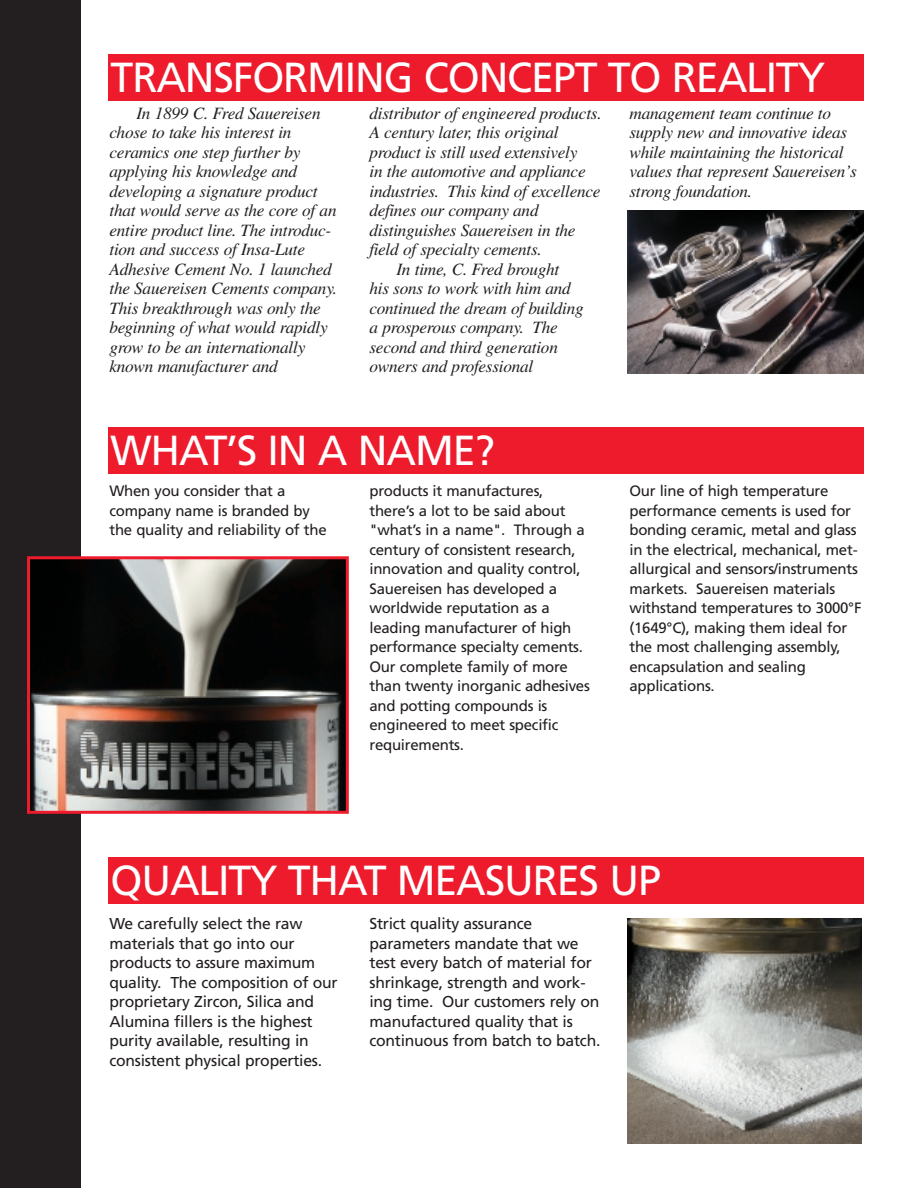
<style>
.page{position:relative;width:918px;height:1188px;background:#fff}
.page>*{position:absolute;margin:0;border:0;box-sizing:border-box;transform-origin:0 0}
.t1{font:42px "Frutiger";letter-spacing:-.03em;color:#fff}
.t2{font:italic 17.25px/19.5px "Times";letter-spacing:-.015em;color:#231f20}
.t3{font:15.75px/19.5px "Frutiger";letter-spacing:-.015em;color:#231f20}
.t4{font:15px/19.5px "Frutiger";letter-spacing:-.015em;color:#231f20}
</style>
<div class="page">
<div style="left:0;top:0;width:81px;height:1188px;background:#231f20"></div>
<img style="left:31px;top:560px;width:314px;height:250px">
<div style="left:27px;top:556px;width:322px;height:258px;border:3px solid #ee1b2d"></div>
<img style="left:628px;top:918px;width:234px;height:225px">
<img style="left:628px;top:210px;width:236px;height:164px">
<div style="left:108px;top:54px;width:756px;height:46px;background:#ee1b2d"></div>
<div style="left:108px;top:427px;width:756px;height:47px;background:#ee1b2d"></div>
<div style="left:108px;top:857px;width:756px;height:47px;background:#ee1b2d"></div>
<h1 class="t1" style="left:111px;top:60px;width:716px">TRANSFORMING CONCEPT TO REALITY</h1>
<p class="t2" style="left:110px;top:105px;width:229px;text-indent:27px">In 1899 C. Fred Sauereisen chose to take his interest in ceramics one step further by applying his knowledge and developing a signature product that would serve as the core of an entire product line. The introduc&shy;tion and success of Insa-Lute<br>Adhesive Cement No. 1 launched the Sauereisen Cements company.<br>This breakthrough was only the beginning of what would rapidly grow to be an internationally known manufacturer and</p>
<p class="t2" style="left:369px;top:105px;width:234px">distributor of engineered products.</p>
<p class="t2" style="left:369px;top:124px;width:191px">A century later, this original</p>
<p class="t2" style="left:369px;top:144px;width:209px">product is still used extensively</p>
<p class="t2" style="left:369px;top:163px;width:218px">in the automotive and appliance</p>
<p class="t2" style="left:369px;top:183px;width:232px">industries. This kind of excellence</p>
<p class="t2" style="left:369px;top:202px;width:171px">defines our company and</p>
<p class="t2" style="left:369px;top:222px;width:208px">distinguishes Sauereisen in the</p>
<p class="t2" style="left:369px;top:241px;width:174px">field of specialty cements.</p>
<p class="t2" style="left:396px;top:261px;width:164px">In time, C. Fred brought</p>
<p class="t2" style="left:369px;top:280px;width:203px">his sons to work with him and</p>
<p class="t2" style="left:369px;top:300px;width:216px">continued the dream of building</p>
<p class="t2" style="left:369px;top:319px;width:190px">a prosperous company. The</p>
<p class="t2" style="left:369px;top:339px;width:190px">second and third generation</p>
<p class="t2" style="left:369px;top:358px;width:165px">owners and professional</p>
<h1 class="t1" style="left:111px;top:433px;width:386px">WHAT’S IN A NAME?</h1>
<p class="t2" style="left:629px;top:105px;width:229px">management team continue to supply new and innovative ideas while maintaining the historical values that represent Sauereisen’s strong foundation.</p>
<p class="t4" style="left:109px;top:482px;width:219px">When you consider that a company name is branded by the quality and reliability of the</p>
<p class="t4" style="left:369px;top:482px;width:222px">products it manufactures, there’s a lot to be said about "what’s in a name". Through a century of consistent research, innovation and quality control,<br>Sauereisen has developed a worldwide reputation as a leading manufacturer of high performance specialty cements.<br>Our complete family of more than twenty inorganic adhesives and potting compounds is engineered to meet specific requirements.</p>
<p class="t4" style="left:629px;top:482px;width:234px">Our line of high temperature performance cements is used for bonding ceramic, metal and glass in the electrical, mechanical, met&shy;allurgical and sensors/instruments markets. Sauereisen materials withstand temperatures to 3000°F (1649°C), making them ideal for the most challenging assembly, encapsulation and sealing applications.</p>
<h1 class="t1" style="left:111px;top:863px;width:552px">QUALITY THAT MEASURES UP</h1>
<p class="t3" style="left:110px;top:915px;width:230px">We carefully select the raw materials that go into our products to assure maximum quality. The composition of our proprietary Zircon, Silica and<br>Alumina fillers is the highest purity available, resulting in consistent physical properties.</p>
<p class="t3" style="left:369px;top:915px;width:232px">Strict quality assurance parameters mandate that we test every batch of material for shrinkage, strength and work&shy;ing time. Our customers rely on manufactured quality that is continuous from batch to batch.</p>
</div>
